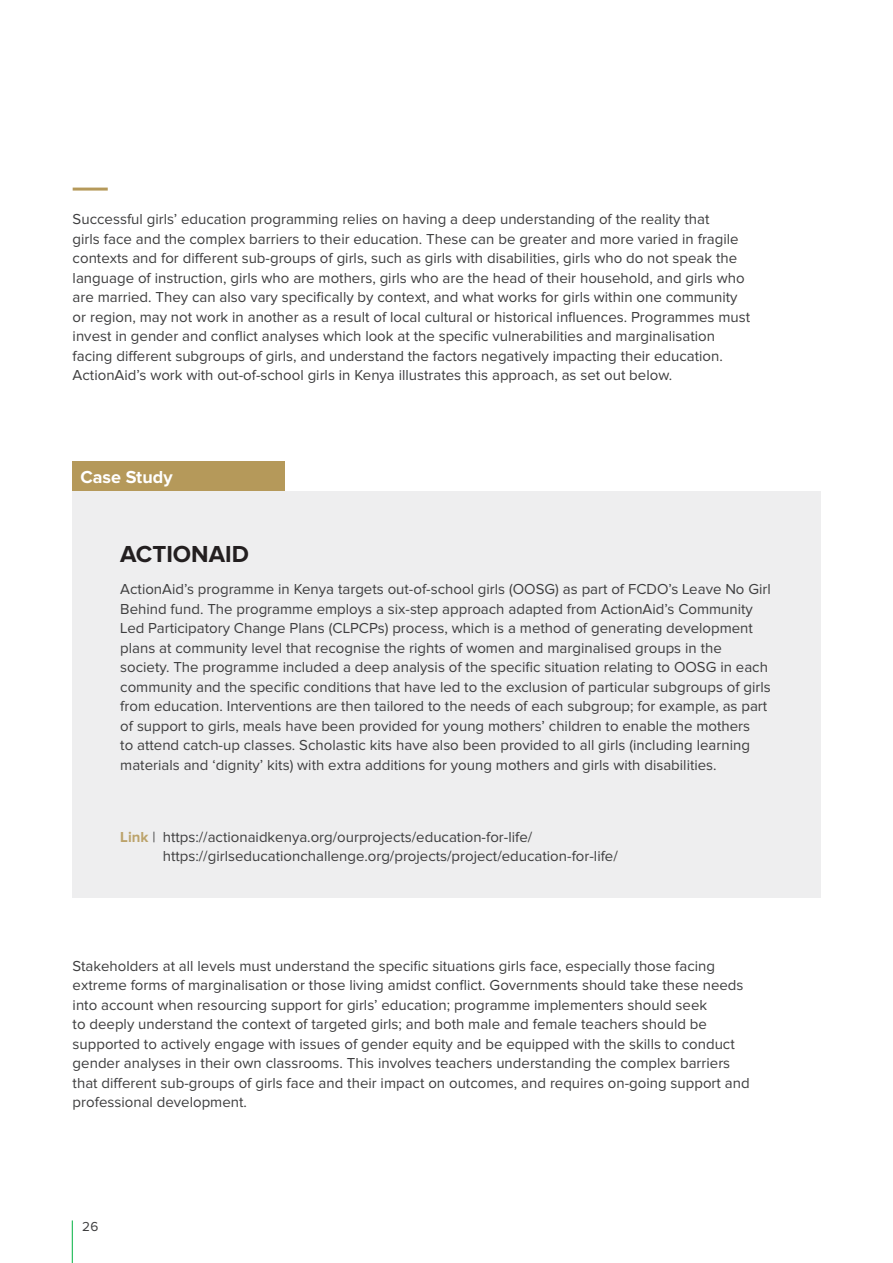
<style>
.page{position:relative;width:893px;height:1263px;background:#fff}
.page>*{position:absolute;margin:0;border:0;box-sizing:border-box;transform-origin:0 0}
.t1{font:700 24px "Proxima Nova";color:#231f20}
.t2{font:700 18px "Proxima Nova";color:#fff}
.t3{font:15px/19.5px "Proxima Nova";color:#3e3e3f}
.t4{font:13.5px "Proxima Nova";color:#3e3e3f}
.s1{font-weight:700;color:#bca36b}
</style>
<div class="page">
<hr style="left:72px;top:1220px;width:1px;height:43px;background:#00b140">
<div style="left:72px;top:491px;width:749px;height:406px;background:#eeeeef"></div>
<div style="left:72px;top:461px;width:213px;height:30px;background:#b5995a"></div>
<hr style="left:73px;top:188px;width:35px;height:3px;background:#b5995a">
<p class="t3" style="left:73px;top:210px;width:679px">Successful girls’ education programming relies on having a deep understanding of the reality that<br>girls face and the complex barriers to their education. These can be greater and more varied in fragile contexts and for different sub-groups of girls, such as girls with disabilities, girls who do not speak the language of instruction, girls who are mothers, girls who are the head of their household, and girls who are married. They can also vary specifically by context, and what works for girls within one community or region, may not work in another as a result of local cultural or historical influences. Programmes must invest in gender and conflict analyses which look at the specific vulnerabilities and marginalisation facing different subgroups of girls, and understand the factors negatively impacting their education.<br>ActionAid’s work with out-of-school girls in Kenya illustrates this approach, as set out below.</p>
<p class="t2" style="left:80px;top:469px;width:94px">Case Study</p>
<h1 class="t1" style="left:120px;top:543px;width:130px">ACTIONAID</h1>
<p class="t3" style="left:120px;top:580px;width:652px">ActionAid’s programme in Kenya targets out-of-school girls (OOSG) as part of FCDO’s Leave No Girl Behind fund. The programme employs a six-step approach adapted from ActionAid’s Community Led Participatory Change Plans (CLPCPs) process, which is a method of generating development plans at community level that recognise the rights of women and marginalised groups in the society. The programme included a deep analysis of the specific situation relating to OOSG in each community and the specific conditions that have led to the exclusion of particular subgroups of girls from education. Interventions are then tailored to the needs of each subgroup; for example, as part of support to girls, meals have been provided for young mothers’ children to enable the mothers<br>to attend catch-up classes. Scholastic kits have also been provided to all girls (including learning materials and ‘dignity’ kits) with extra additions for young mothers and girls with disabilities.</p>
<p class="t3" style="left:163px;top:827px;width:457px;text-indent:-43px"><span class="s1">Link</span> | https://actionaidkenya.org/ourprojects/education-for-life/ https://girlseducationchallenge.org/projects/project/education-for-life/</p>
<p class="t3" style="left:73px;top:956px;width:678px">Stakeholders at all levels must understand the specific situations girls face, especially those facing extreme forms of marginalisation or those living amidst conflict. Governments should take these needs into account when resourcing support for girls’ education; programme implementers should seek<br>to deeply understand the context of targeted girls; and both male and female teachers should be supported to actively engage with issues of gender equity and be equipped with the skills to conduct gender analyses in their own classrooms. This involves teachers understanding the complex barriers that different sub-groups of girls face and their impact on outcomes, and requires on-going support and professional development.</p>
<p class="t4" style="left:82px;top:1220px;width:18px">26</p>
</div>
